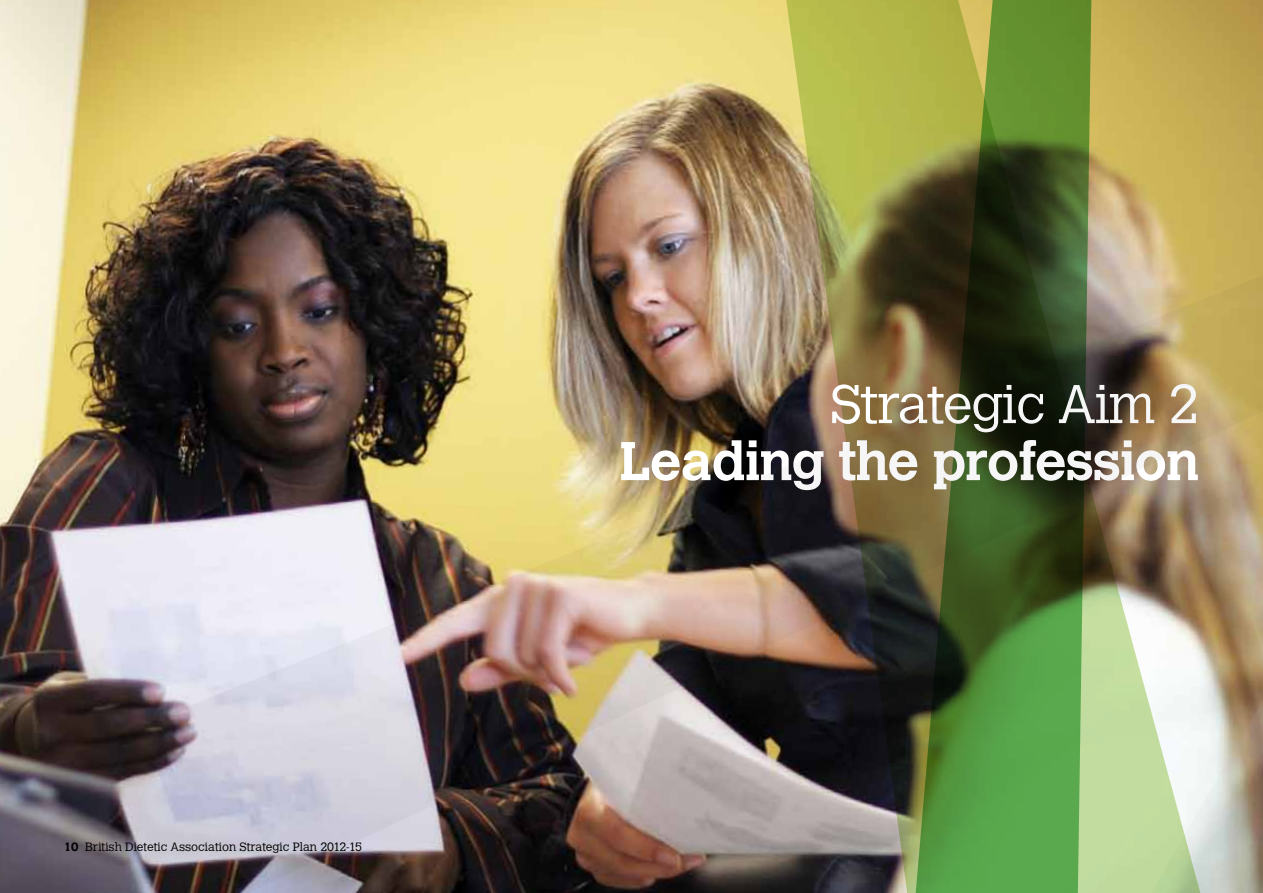
<style>
.page{position:relative;width:1263px;height:893px;background:#fff}
.page>*{position:absolute;margin:0;border:0;box-sizing:border-box;transform-origin:0 0}
.t1{font:700 54px "Calvert";letter-spacing:-.02em;color:#fff}
.t2{font:300 54px "Calvert";letter-spacing:-.02em;color:#fff}
.t3{font:300 12px "Calvert";color:#000}
.s1{font-weight:700}
</style>
<div class="page">
<img style="left:0;top:0;width:1263px;height:893px">
<p class="t3" style="left:64px;top:840px;width:300px"><span class="s1">10</span> British Dietetic Association Strategic Plan 2012-15</p>
<h1 class="t2" style="left:830px;top:374px;width:371px">Strategic Aim 2</h1>
<h1 class="t1" style="left:620px;top:427px;width:581px">Leading the profession</h1>
</div>
